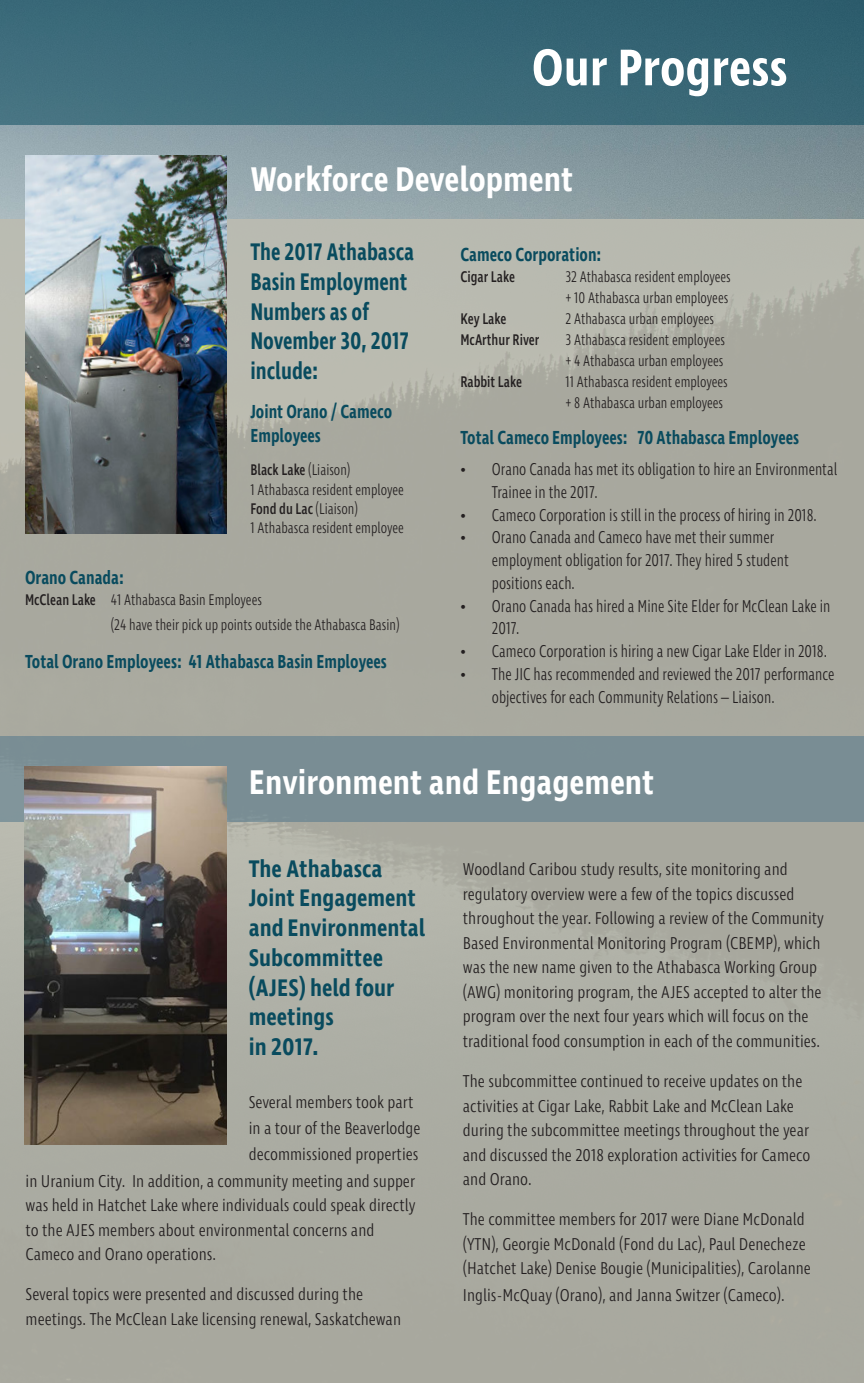
<style>
.page{position:relative;width:864px;height:1383px;background:#fff}
.page>*{position:absolute;margin:0;border:0;box-sizing:border-box;transform-origin:0 0}
.t1{font:600 52.5px "Ingra Cd";color:#fff}
.t2{font:600 35px "Ingra Cd";color:#fff}
.Paragraphy_Body{font:600 24.5px/29.8px "Ingra Cd";color:#094b5e}
.Body_text_-_bullets{font:600 24.5px/29.8px "Ingra Cd";color:#094b5e;scale:.9 1}
.Body_text_-_bullets-2{font:600 19.25px/24.5px "Ingra Cd";color:#094b5e;scale:.9 1}
.Paragraphy_Body-2{font:300 17.5px/24.5px "Ingra Cd";color:#231f20}
.Body_text_-_bullets-3{font:300 17.5px/22.8px "Ingra Cd";color:#231f20}
.Body_text_-_bullets-4{font:300 15.75px/19.2px "Ingra Cd";color:#231f20;scale:.9 1}
.Body_text_-_bullets-5{font:500 15.75px "Ingra Cd";color:#231f20;scale:.9 1}
.s1{font-weight:500}
.s2{font-weight:300}
</style>
<div class="page">
<img style="left:0;top:124px;width:863px;height:95px">
<div style="left:0;top:219px;width:863px;height:1163px;background:linear-gradient(to bottom,#b0b0a6,#a8a89f)"></div>
<div style="left:0;top:0;width:863px;height:124px;background:#396877"></div>
<div style="left:0;top:736px;width:863px;height:85px;background:#798d94"></div>
<img style="left:25px;top:156px;width:202px;height:378px">
<img style="left:25px;top:766px;width:201px;height:378px">
<p class="t1" style="left:531px;top:35px;width:257px">Our Progress</p>
<p class="t2" style="left:250px;top:157px;width:324px">Workforce Development</p>
<p class="Body_text_-_bullets" style="left:250px;top:238px;width:183px">The 2017 Athabasca<br>Basin Employment<br>Numbers as of<br>November 30, 2017 include:</p>
<p class="Body_text_-_bullets-2" style="left:250px;top:400px;width:159px">Joint Orano / Cameco<br>Employees</p>
<p class="Body_text_-_bullets-4" style="left:250px;top:461px;width:172px"><span class="s1">Black Lake</span> (Liaison)<br>1 Athabasca resident employee</p>
<p class="Body_text_-_bullets-5" style="left:250px;top:499px;width:121px">Fond du Lac <span class="s2">(Liaison)</span></p>
<p class="Body_text_-_bullets-4" style="left:250px;top:519px;width:172px">1 Athabasca resident employee</p>
<p class="Body_text_-_bullets-2" style="left:25px;top:566px;width:111px">Orano Canada:</p>
<p class="Body_text_-_bullets-4" style="left:111px;top:588px;width:322px;line-height:24.5px;text-indent:-86px"><span class="s1">McClean Lake</span> 41 Athabasca Basin Employees<br>(24 have their pick up points outside the Athabasca Basin)</p>
<p class="Body_text_-_bullets-2" style="left:25px;top:650px;width:403px">Total Orano Employees: 41 Athabasca Basin Employees</p>
<p class="Body_text_-_bullets-2" style="left:460px;top:243px;width:158px">Cameco Corporation:</p>
<p class="Body_text_-_bullets-5" style="left:460px;top:267px;width:62px">Cigar Lake</p>
<p class="Body_text_-_bullets-4" style="left:565px;top:268px;width:185px">32 Athabasca resident employees</p>
<p class="Body_text_-_bullets-4" style="left:565px;top:289px;width:182px">+ 10 Athabasca urban employees</p>
<p class="Body_text_-_bullets-5" style="left:460px;top:309px;width:53px">Key Lake</p>
<p class="Body_text_-_bullets-4" style="left:565px;top:310px;width:167px">2 Athabasca urban employees</p>
<p class="Body_text_-_bullets-5" style="left:460px;top:330px;width:89px">McArthur River</p>
<p class="Body_text_-_bullets-4" style="left:565px;top:331px;width:179px">3 Athabasca resident employees</p>
<p class="Body_text_-_bullets-4" style="left:565px;top:352px;width:177px">+ 4 Athabasca urban employees</p>
<p class="Body_text_-_bullets-5" style="left:460px;top:372px;width:70px">Rabbit Lake</p>
<p class="Body_text_-_bullets-4" style="left:565px;top:373px;width:182px">11 Athabasca resident employees</p>
<p class="Body_text_-_bullets-4" style="left:565px;top:394px;width:177px">+ 8 Athabasca urban employees</p>
<p class="Body_text_-_bullets-2" style="left:460px;top:426px;width:378px">Total Cameco Employees: 70 Athabasca Employees</p>
<p class="Body_text_-_bullets-3" style="left:492px;top:458px;width:347px;text-indent:-32px">• Orano Canada has met its obligation to hire an Environmental<br>Trainee in the 2017.</p>
<p class="Body_text_-_bullets-3" style="left:460px;top:504px;width:358px">• Cameco Corporation is still in the process of hiring in 2018.</p>
<p class="Body_text_-_bullets-3" style="left:492px;top:527px;width:298px;text-indent:-32px">• Orano Canada and Cameco have met their summer employment obligation for 2017. They hired 5 student positions each.</p>
<p class="Body_text_-_bullets-3" style="left:492px;top:595px;width:340px;text-indent:-32px">• Orano Canada has hired a Mine Site Elder for McClean Lake in<br>2017.</p>
<p class="Body_text_-_bullets-3" style="left:460px;top:640px;width:368px">• Cameco Corporation is hiring a new Cigar Lake Elder in 2018.</p>
<p class="Body_text_-_bullets-3" style="left:492px;top:663px;width:344px;text-indent:-32px">• The JIC has recommended and reviewed the 2017 performance objectives for each Community Relations – Liaison.</p>
<p class="t2" style="left:249px;top:760px;width:407px">Environment and Engagement</p>
<p class="Paragraphy_Body" style="left:249px;top:854px;width:178px">The Athabasca<br>Joint Engagement and Environmental<br>Subcommittee (AJES) held four meetings<br>in 2017.</p>
<p class="Paragraphy_Body-2" style="left:249px;top:1090px;width:166px">Several members took part</p>
<p class="Paragraphy_Body-2" style="left:249px;top:1116px;width:173px">in a tour of the Beaverlodge</p>
<p class="Paragraphy_Body-2" style="left:249px;top:1142px;width:171px">decommissioned properties</p>
<p class="Paragraphy_Body-2" style="left:26px;top:1169px;width:391px">in Uranium City. In addition, a community meeting and supper</p>
<p class="Paragraphy_Body-2" style="left:26px;top:1193px;width:391px">was held in Hatchet Lake where individuals could speak directly to the AJES members about environmental concerns and<br>Cameco and Orano operations.</p>
<p class="Paragraphy_Body-2" style="left:26px;top:1282px;width:377px">Several topics were presented and discussed during the meetings. The McClean Lake licensing renewal, Saskatchewan</p>
<p class="Paragraphy_Body-2" style="left:463px;top:857px;width:362px">Woodland Caribou study results, site monitoring and regulatory overview were a few of the topics discussed throughout the year. Following a review of the Community Based Environmental Monitoring Program (CBEMP), which was the new name given to the Athabasca Working Group (AWG) monitoring program, the AJES accepted to alter the program over the next four years which will focus on the traditional food consumption in each of the communities.</p>
<p class="Paragraphy_Body-2" style="left:463px;top:1069px;width:349px">The subcommittee continued to receive updates on the activities at Cigar Lake, Rabbit Lake and McClean Lake during the subcommittee meetings throughout the year and discussed the 2018 exploration activities for Cameco and Orano.</p>
<p class="Paragraphy_Body-2" style="left:463px;top:1207px;width:349px">The committee members for 2017 were Diane McDonald (YTN), Georgie McDonald (Fond du Lac), Paul Denecheze (Hatchet Lake) Denise Bougie (Municipalities), Carolanne</p>
<p class="Paragraphy_Body-2" style="left:463px;top:1283px;width:323px">Inglis-McQuay (Orano), and Janna Switzer (Cameco).</p>
</div>
